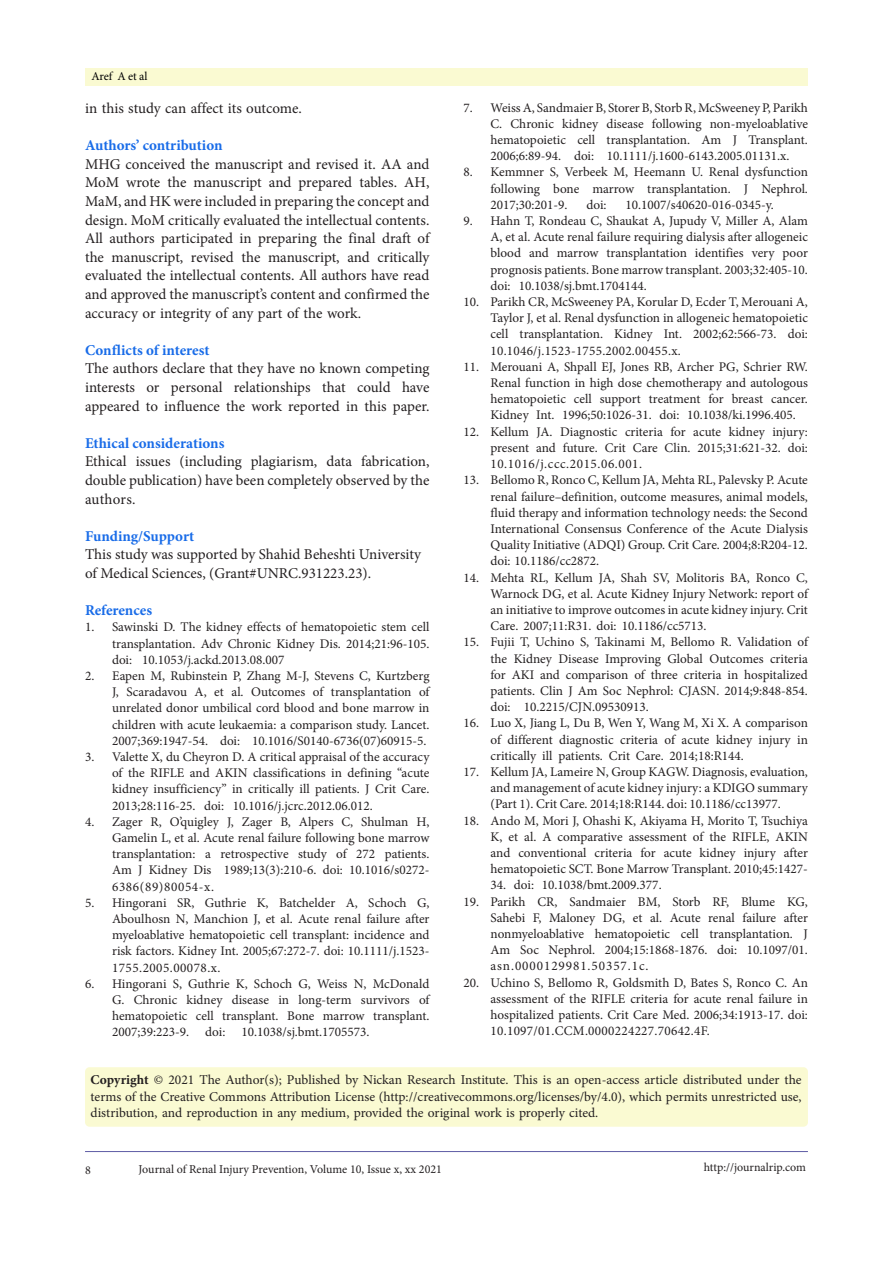
<style>
.page{position:relative;width:893px;height:1263px;background:#fff}
.page>*{position:absolute;margin:0;border:0;box-sizing:border-box;transform-origin:0 0}
.t1{font:15px/18.6px "Minion Pro";color:#231f20;text-align:justify}
.t2{font:700 15px "Minion Pro";letter-spacing:-.005em;color:#196ce8}
.t3{font:13.5px/16.5px "Minion Pro";letter-spacing:-.005em;color:#231f20;text-align:justify}
.t4{font:13.2px/16.2px "Minion Pro";color:#231f20;text-align:justify}
.t5{font:12px "Minion Pro";letter-spacing:-.005em;color:#231f20}
.t6{font:12px "Minion Pro";letter-spacing:-.01em;color:#000001}
.s1{font-weight:700}
</style>
<div class="page">
<hr style="left:85px;top:1151px;width:723px;height:1px;background:#5e5ca5">
<div style="left:85px;top:68px;width:723px;height:17px;background:#fafad2"></div>
<div style="left:85px;top:1067px;width:723px;height:60px;background:#fafad2;border-radius:4px"></div>
<p class="t6" style="left:91px;top:68px;width:58px">Aref A et al</p>
<p class="t1" style="left:85px;top:99px;width:218px">in this study can affect its outcome.</p>
<p class="t2" style="left:85px;top:135px;width:139px">Authors’ contribution</p>
<p class="t1" style="left:85px;top:155px;width:346px">MHG conceived the manuscript and revised it. AA and MoM wrote the manuscript and prepared tables. AH, MaM, and HK were included in preparing the concept and design. MoM critically evaluated the intellectual contents.<br>All authors participated in preparing the final draft of the manuscript, revised the manuscript, and critically evaluated the intellectual contents. All authors have read and approved the manuscript’s content and confirmed the accuracy or integrity of any part of the work.</p>
<p class="t2" style="left:85px;top:339px;width:126px">Conflicts of interest</p>
<p class="t1" style="left:85px;top:359px;width:346px">The authors declare that they have no known competing interests or personal relationships that could have appeared to influence the work reported in this paper.</p>
<p class="t2" style="left:85px;top:432px;width:141px">Ethical considerations</p>
<p class="t1" style="left:85px;top:452px;width:346px">Ethical issues (including plagiarism, data fabrication, double publication) have been completely observed by the authors.</p>
<p class="t2" style="left:85px;top:525px;width:111px">Funding/Support</p>
<p class="t1" style="left:85px;top:545px;width:337px">This study was supported by Shahid Beheshti University of Medical Sciences, (Grant#UNRC.931223.23).</p>
<p class="t2" style="left:85px;top:600px;width:69px">References</p>
<p class="t4" style="left:112px;top:619px;width:319px;text-indent:-27px">1. Sawinski D. The kidney effects of hematopoietic stem cell transplantation. Adv Chronic Kidney Dis. 2014;21:96-105. doi: 10.1053/j.ackd.2013.08.007</p>
<p class="t4" style="left:112px;top:668px;width:319px;text-indent:-27px">2. Eapen M, Rubinstein P, Zhang M-J, Stevens C, Kurtzberg J, Scaradavou A, et al. Outcomes of transplantation of unrelated donor umbilical cord blood and bone marrow in children with acute leukaemia: a comparison study. Lancet.<br>2007;369:1947-54. doi: 10.1016/S0140-6736(07)60915-5.</p>
<p class="t4" style="left:112px;top:749px;width:319px;text-indent:-27px">3. Valette X, du Cheyron D. A critical appraisal of the accuracy of the RIFLE and AKIN classifications in defining “acute kidney insufficiency” in critically ill patients. J Crit Care.<br>2013;28:116-25. doi: 10.1016/j.jcrc.2012.06.012.</p>
<p class="t4" style="left:112px;top:814px;width:319px;text-indent:-27px">4. Zager R, O’quigley J, Zager B, Alpers C, Shulman H, Gamelin L, et al. Acute renal failure following bone marrow transplantation: a retrospective study of 272 patients.<br>Am J Kidney Dis 1989;13(3):210-6. doi: 10.1016/s0272- 6386(89)80054-x.</p>
<p class="t4" style="left:112px;top:895px;width:319px;text-indent:-27px">5. Hingorani SR, Guthrie K, Batchelder A, Schoch G, Aboulhosn N, Manchion J, et al. Acute renal failure after myeloablative hematopoietic cell transplant: incidence and risk factors. Kidney Int. 2005;67:272-7. doi: 10.1111/j.1523- 1755.2005.00078.x.</p>
<p class="t4" style="left:112px;top:976px;width:319px;text-indent:-27px">6. Hingorani S, Guthrie K, Schoch G, Weiss N, McDonald G. Chronic kidney disease in long-term survivors of hematopoietic cell transplant. Bone marrow transplant.<br>2007;39:223-9. doi: 10.1038/sj.bmt.1705573.</p>
<p class="t4" style="left:490px;top:99px;width:319px;text-indent:-27px">7. Weiss A, Sandmaier B, Storer B, Storb R, McSweeney P, Parikh C. Chronic kidney disease following non-myeloablative hematopoietic cell transplantation. Am J Transplant.<br>2006;6:89-94. doi: 10.1111/j.1600-6143.2005.01131.x.</p>
<p class="t4" style="left:490px;top:164px;width:319px;text-indent:-27px">8. Kemmner S, Verbeek M, Heemann U. Renal dysfunction following bone marrow transplantation. J Nephrol.<br>2017;30:201-9.</p>
<p class="t4" style="left:586px;top:197px;width:22px">doi:</p>
<p class="t4" style="left:625px;top:197px;width:150px">10.1007/s40620-016-0345-y.</p>
<p class="t4" style="left:490px;top:213px;width:319px;text-indent:-27px">9. Hahn T, Rondeau C, Shaukat A, Jupudy V, Miller A, Alam A, et al. Acute renal failure requiring dialysis after allogeneic blood and marrow transplantation identifies very poor prognosis patients. Bone marrow transplant. 2003;32:405-10. doi: 10.1038/sj.bmt.1704144.</p>
<p class="t4" style="left:490px;top:294px;width:319px;text-indent:-27px">10. Parikh CR, McSweeney PA, Korular D, Ecder T, Merouani A, Taylor J, et al. Renal dysfunction in allogeneic hematopoietic cell transplantation. Kidney Int. 2002;62:566-73. doi:<br>10.1046/j.1523-1755.2002.00455.x.</p>
<p class="t4" style="left:490px;top:359px;width:319px;text-indent:-27px">11. Merouani A, Shpall EJ, Jones RB, Archer PG, Schrier RW.<br>Renal function in high dose chemotherapy and autologous hematopoietic cell support treatment for breast cancer.<br>Kidney Int. 1996;50:1026-31. doi: 10.1038/ki.1996.405.</p>
<p class="t4" style="left:490px;top:423px;width:319px;text-indent:-27px">12. Kellum JA. Diagnostic criteria for acute kidney injury: present and future. Crit Care Clin. 2015;31:621-32. doi:<br>10.1016/j.ccc.2015.06.001.</p>
<p class="t4" style="left:490px;top:472px;width:319px;text-indent:-27px">13. Bellomo R, Ronco C, Kellum JA, Mehta RL, Palevsky P. Acute renal failure–definition, outcome measures, animal models, fluid therapy and information technology needs: the Second International Consensus Conference of the Acute Dialysis Quality Initiative (ADQI) Group. Crit Care. 2004;8:R204-12. doi: 10.1186/cc2872.</p>
<p class="t4" style="left:490px;top:569px;width:319px;text-indent:-27px">14. Mehta RL, Kellum JA, Shah SV, Molitoris BA, Ronco C, Warnock DG, et al. Acute Kidney Injury Network: report of an initiative to improve outcomes in acute kidney injury. Crit Care. 2007;11:R31. doi: 10.1186/cc5713.</p>
<p class="t4" style="left:490px;top:634px;width:319px;text-indent:-27px">15. Fujii T, Uchino S, Takinami M, Bellomo R. Validation of the Kidney Disease Improving Global Outcomes criteria for AKI and comparison of three criteria in hospitalized patients. Clin J Am Soc Nephrol: CJASN. 2014;9:848-854. doi: 10.2215/CJN.09530913.</p>
<p class="t4" style="left:490px;top:715px;width:319px;text-indent:-27px">16. Luo X, Jiang L, Du B, Wen Y, Wang M, Xi X. A comparison of different diagnostic criteria of acute kidney injury in critically ill patients. Crit Care. 2014;18:R144.</p>
<p class="t4" style="left:490px;top:764px;width:319px;text-indent:-27px">17. Kellum JA, Lameire N, Group KAGW. Diagnosis, evaluation, and management of acute kidney injury: a KDIGO summary (Part 1). Crit Care. 2014;18:R144. doi: 10.1186/cc13977.</p>
<p class="t4" style="left:490px;top:812px;width:319px;text-indent:-27px">18. Ando M, Mori J, Ohashi K, Akiyama H, Morito T, Tsuchiya K, et al. A comparative assessment of the RIFLE, AKIN and conventional criteria for acute kidney injury after hematopoietic SCT. Bone Marrow Transplant. 2010;45:1427-</p>
<p class="t4" style="left:490px;top:877px;width:173px">34. doi: 10.1038/bmt.2009.377.</p>
<p class="t4" style="left:490px;top:893px;width:319px;text-indent:-27px">19. Parikh CR, Sandmaier BM, Storb RF, Blume KG, Sahebi F, Maloney DG, et al. Acute renal failure after nonmyeloablative hematopoietic cell transplantation. J Am Soc Nephrol. 2004;15:1868-1876. doi: 10.1097/01. asn.0000129981.50357.1c.</p>
<p class="t4" style="left:490px;top:974px;width:319px;text-indent:-27px">20. Uchino S, Bellomo R, Goldsmith D, Bates S, Ronco C. An assessment of the RIFLE criteria for acute renal failure in hospitalized patients. Crit Care Med. 2006;34:1913-17. doi:<br>10.1097/01.CCM.0000224227.70642.4F.</p>
<p class="t3" style="left:91px;top:1071px;width:713px"><span class="s1">Copyright</span> © 2021 The Author(s); Published by Nickan Research Institute. This is an open-access article distributed under the terms of the Creative Commons Attribution License (http://creativecommons.org/licenses/by/4.0), which permits unrestricted use, distribution, and reproduction in any medium, provided the original work is properly cited.</p>
<p class="t5" style="left:85px;top:1162px;width:7px">8</p>
<p class="t5" style="left:139px;top:1161px;width:305px">Journal of Renal Injury Prevention, Volume 10, Issue x, xx 2021</p>
<p class="t5" style="left:704px;top:1159px;width:104px">http://journalrip.com</p>
</div>
